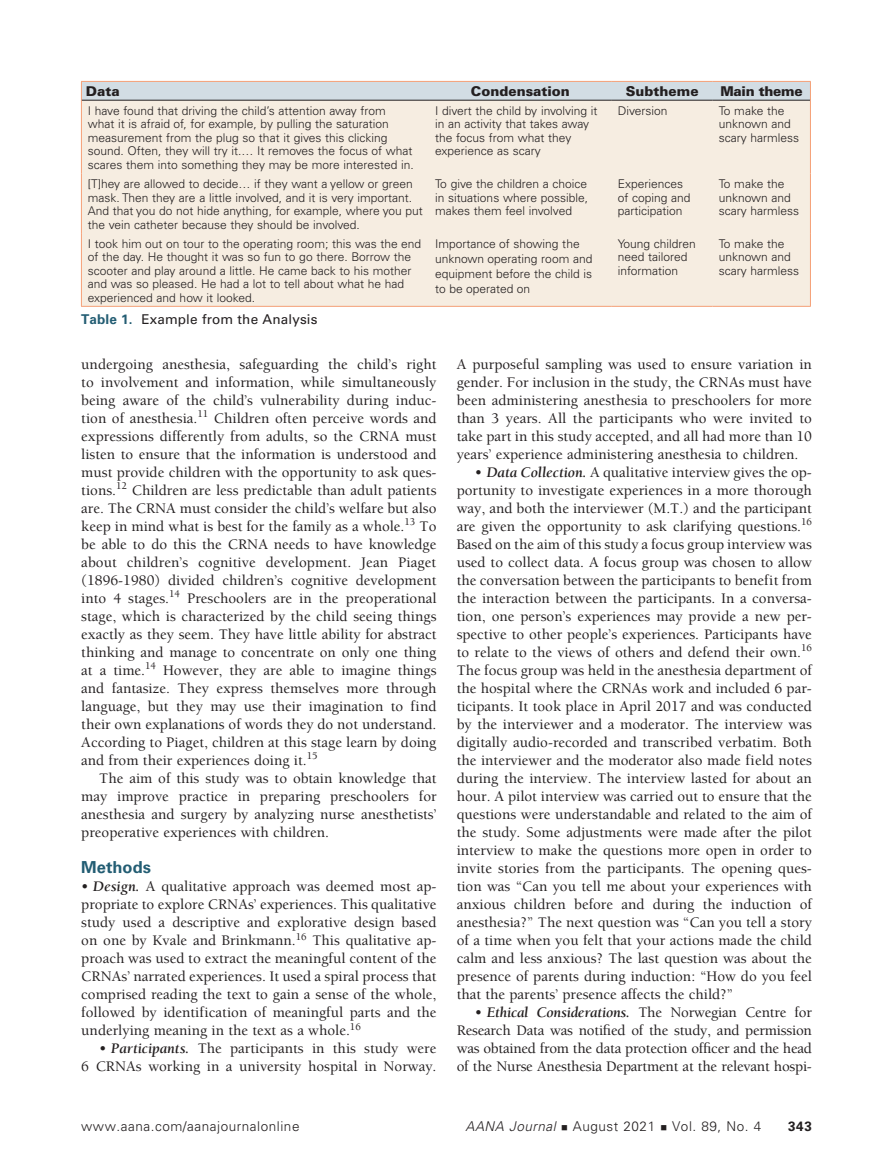
<style>
.page{position:relative;width:878px;height:1175px;background:#fff}
.page>*{position:absolute;margin:0;border:0;box-sizing:border-box;transform-origin:0 0}
.A_Head_N{font:700 16.5px "Univers LT Pro 65";color:#235d73}
.Body_text_indent_N{font:500 15px/18px "Berkeley";color:#231f20;text-align:justify}
.Body_text_N{font:500 15px/18px "Berkeley";color:#231f20;text-align:justify}
.t1{font:300 13.5px "Univers LT Pro 45";letter-spacing:.04em;color:#231f20}
.Tab_Fig_title{font:13.5px "Univers LT Pro 55 Roman";letter-spacing:.01em;color:#231f20}
.Tab_Fig_head_A_blk{font:900 13.5px "Univers LT Pro 75";color:#231f20}
.Tab_Fig_head_A_blk-2{font:900 13.5px "Univers LT Pro 75";letter-spacing:-.025em;color:#231f20}
.t2{font:700 13.5px "Univers LT Pro 65";color:#231f20}
.Tab_Fig_body_text{font:300 12px/13.5px "Univers LT Pro 45";color:#231f20}
.s1{font-family:"Univers LT Pro 65";font-weight:700;color:#235d73}
.s2{font-weight:700;font-style:italic}
.s3{font-style:italic}
</style>
<div class="page">
<div style="left:82px;top:101px;width:728px;height:205px;background:#f6ede1"></div>
<svg style="left:81px;top:81px;width:730px;height:19px;background:#d0d6db"></svg>
<hr style="left:81px;top:100px;width:1px;height:73px;background:#f5a077">
<hr style="left:810px;top:100px;width:1px;height:73px;background:#f5a077">
<hr style="left:81px;top:173px;width:1px;height:60px;background:#f5a077">
<hr style="left:810px;top:173px;width:1px;height:60px;background:#f5a077">
<hr style="left:81px;top:233px;width:1px;height:73px;background:#f5a077">
<hr style="left:810px;top:233px;width:1px;height:73px;background:#f5a077">
<hr style="left:81px;top:306px;width:348px;height:1px;background:#f5a077">
<hr style="left:429px;top:306px;width:182px;height:1px;background:#f5a077">
<hr style="left:611px;top:306px;width:101px;height:1px;background:#f5a077">
<hr style="left:712px;top:306px;width:98px;height:1px;background:#f5a077">
<hr style="left:82px;top:100px;width:347px;height:1px;background:#231f20">
<hr style="left:429px;top:100px;width:182px;height:1px;background:#231f20">
<hr style="left:611px;top:100px;width:101px;height:1px;background:#231f20">
<hr style="left:712px;top:100px;width:98px;height:1px;background:#231f20">
<p class="Tab_Fig_head_A_blk" style="left:86px;top:81px;width:35px">Data</p>
<p class="Tab_Fig_head_A_blk" style="left:471px;top:81px;width:101px">Condensation</p>
<p class="Tab_Fig_head_A_blk" style="left:625px;top:81px;width:74px">Subtheme</p>
<p class="Tab_Fig_head_A_blk-2" style="left:720px;top:81px;width:84px">Main theme</p>
<p class="Tab_Fig_body_text" style="left:88px;top:104px;width:328px">I have found that driving the child’s attention away from what it is afraid of, for example, by pulling the saturation measurement from the plug so that it gives this clicking sound. Often, they will try it.… It removes the focus of what scares them into something they may be more interested in.</p>
<p class="Tab_Fig_body_text" style="left:435px;top:104px;width:164px">I divert the child by involving it in an activity that takes away the focus from what they experience as scary</p>
<p class="Tab_Fig_body_text" style="left:617px;top:104px;width:51px">Diversion</p>
<p class="Tab_Fig_body_text" style="left:718px;top:104px;width:82px">To make the unknown and scary harmless</p>
<p class="Tab_Fig_body_text" style="left:88px;top:177px;width:336px">[T]hey are allowed to decide… if they want a yellow or green mask. Then they are a little involved, and it is very important.<br>And that you do not hide anything, for example, where you put the vein catheter because they should be involved.</p>
<p class="Tab_Fig_body_text" style="left:435px;top:177px;width:154px;text-align:justify">To give the children a choice in situations where possible, makes them feel involved</p>
<p class="Tab_Fig_body_text" style="left:617px;top:177px;width:74px">Experiences of coping and participation</p>
<p class="Tab_Fig_body_text" style="left:718px;top:177px;width:82px">To make the unknown and scary harmless</p>
<p class="Tab_Fig_body_text" style="left:88px;top:236px;width:335px">I took him out on tour to the operating room; this was the end of the day. He thought it was so fun to go there. Borrow the scooter and play around a little. He came back to his mother and was so pleased. He had a lot to tell about what he had experienced and how it looked.</p>
<p class="Tab_Fig_body_text" style="left:435px;top:236px;width:159px;line-height:15px">Importance of showing the unknown operating room and equipment before the child is to be operated on</p>
<p class="Tab_Fig_body_text" style="left:617px;top:236px;width:80px">Young children need tailored information</p>
<p class="Tab_Fig_body_text" style="left:718px;top:236px;width:82px">To make the unknown and scary harmless</p>
<p class="Tab_Fig_title" style="left:81px;top:310px;width:238px"><span class="s1">Table 1.</span> Example from the Analysis</p>
<p class="Body_text_indent_N" style="left:81px;top:356px;width:357px">undergoing anesthesia, safeguarding the child’s right to involvement and information, while simultaneously being aware of the child’s vulnerability during induc&shy;tion of anesthesia.<sup>11</sup> Children often perceive words and expressions differently from adults, so the CRNA must listen to ensure that the information is understood and must provide children with the opportunity to ask ques&shy;tions.<sup>12</sup> Children are less predictable than adult patients are. The CRNA must consider the child’s welfare but also keep in mind what is best for the family as a whole.<sup>13</sup> To be able to do this the CRNA needs to have knowledge about children’s cognitive development. Jean Piaget (1896-1980) divided children’s cognitive development into 4 stages.<sup>14</sup> Preschoolers are in the preoperational stage, which is characterized by the child seeing things exactly as they seem. They have little ability for abstract thinking and manage to concentrate on only one thing at a time.<sup>14</sup> However, they are able to imagine things and fantasize. They express themselves more through language, but they may use their imagination to find their own explanations of words they do not understand.<br>According to Piaget, children at this stage learn by doing and from their experiences doing it.<sup>15</sup></p>
<p class="Body_text_indent_N" style="left:81px;top:770px;width:357px;text-indent:18px">The aim of this study was to obtain knowledge that may improve practice in preparing preschoolers for anesthesia and surgery by analyzing nurse anesthetists’ preoperative experiences with children.</p>
<p class="A_Head_N" style="left:81px;top:856px;width:71px">Methods</p>
<p class="Body_text_N" style="left:81px;top:878px;width:357px">• <span class="s2">Design.</span> A qualitative approach was deemed most ap&shy;propriate to explore CRNAs’ experiences. This qualitative study used a descriptive and explorative design based on one by Kvale and Brinkmann.<sup>16</sup> This qualitative ap&shy;proach was used to extract the meaningful content of the CRNAs’ narrated experiences. It used a spiral process that comprised reading the text to gain a sense of the whole, followed by identification of meaningful parts and the underlying meaning in the text as a whole.<sup>16</sup></p>
<p class="Body_text_indent_N" style="left:81px;top:1040px;width:357px;text-align:right">• <span class="s2">Participants.</span> The participants in this study were<br>6 CRNAs working in a university hospital in Norway.</p>
<p class="Body_text_indent_N" style="left:456px;top:356px;width:357px">A purposeful sampling was used to ensure variation in gender. For inclusion in the study, the CRNAs must have been administering anesthesia to preschoolers for more than 3 years. All the participants who were invited to take part in this study accepted, and all had more than 10 years’ experience administering anesthesia to children.</p>
<p class="Body_text_indent_N" style="left:456px;top:464px;width:357px;text-indent:18px">• <span class="s2">Data Collection.</span> A qualitative interview gives the op&shy;portunity to investigate experiences in a more thorough way, and both the interviewer (M.T.) and the participant are given the opportunity to ask clarifying questions.<sup>16<br></sup>Based on the aim of this study a focus group interview was used to collect data. A focus group was chosen to allow the conversation between the participants to benefit from the interaction between the participants. In a conversa&shy;tion, one person’s experiences may provide a new per&shy;spective to other people’s experiences. Participants have to relate to the views of others and defend their own.<sup>16<br></sup>The focus group was held in the anesthesia department of the hospital where the CRNAs work and included 6 par&shy;ticipants. It took place in April 2017 and was conducted by the interviewer and a moderator. The interview was digitally audio-recorded and transcribed verbatim. Both the interviewer and the moderator also made field notes during the interview. The interview lasted for about an hour. A pilot interview was carried out to ensure that the questions were understandable and related to the aim of the study. Some adjustments were made after the pilot interview to make the questions more open in order to invite stories from the participants. The opening ques&shy;tion was “Can you tell me about your experiences with anxious children before and during the induction of anesthesia?” The next question was “Can you tell a story of a time when you felt that your actions made the child calm and less anxious? The last question was about the presence of parents during induction: “How do you feel that the parents’ presence affects the child?”</p>
<p class="Body_text_indent_N" style="left:456px;top:1004px;width:357px;text-indent:18px">• <span class="s2">Ethical Considerations.</span> The Norwegian Centre for Research Data was notified of the study, and permission was obtained from the data protection officer and the head of the Nurse Anesthesia Department at the relevant hospi-</p>
<p class="t1" style="left:81px;top:1117px;width:220px">www.aana.com/aanajournalonline</p>
<p class="t1" style="left:465px;top:1117px;width:297px"><span class="s3">AANA Journal</span> ■ August 2021 ■ Vol. 89, No. 4</p>
<p class="t2" style="left:788px;top:1116px;width:25px">343</p>
</div>
